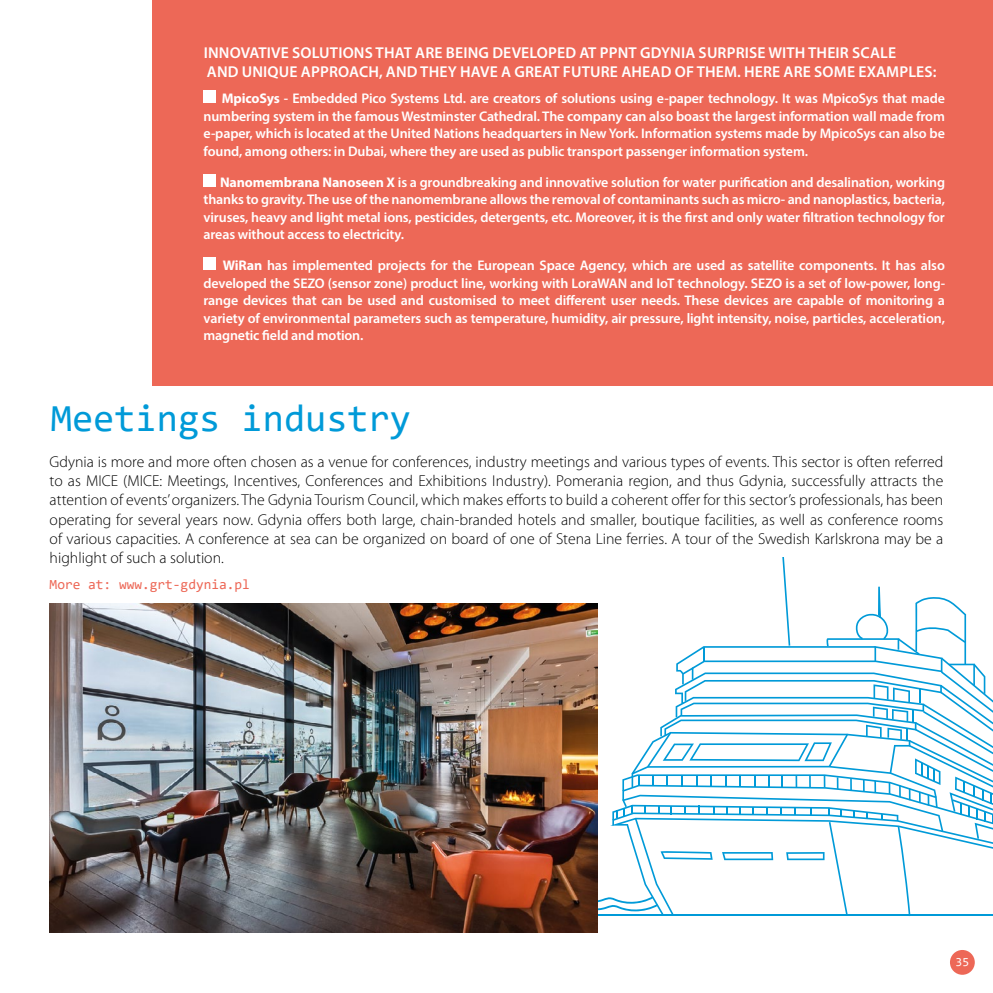
<style>
.page{position:relative;width:993px;height:993px;background:#fff}
.page>*{position:absolute;margin:0;border:0;box-sizing:border-box;transform-origin:0 0}
.t1{font:38.5px "Consolas";color:#009ad8}
.t2{font:300 15.75px/19.2px "Myriad Pro";color:#000;text-align:justify}
.t3{font:600 15.75px/19.2px "Myriad Pro";letter-spacing:.01em;color:#fff}
.t4{font:600 14px/17.5px "Myriad Pro";letter-spacing:-.01em;color:#fff;text-align:justify}
.t5{font:14px "Consolas";color:#ed6857}
.t6{font:12.25px "Consolas";color:#fff}
.s1{font-weight:700}
</style>
<div class="page">
<svg style="left:597px;top:557px;width:396px;height:358px"></svg>
<img style="left:50px;top:603px;width:547px;height:328px">
<div style="left:152px;top:0;width:840px;height:385px;background:#ed6857"></div>
<div style="left:203px;top:91px;width:13px;height:12px;background:#fff"></div>
<div style="left:203px;top:174px;width:13px;height:12px;background:#fff"></div>
<div style="left:203px;top:257px;width:13px;height:13px;background:#fff"></div>
<div style="left:949px;top:949px;width:25px;height:25px;background:#ed6857;border-radius:50%"></div>
<p class="t3" style="left:204px;top:43px;width:734px">INNOVATIVE SOLUTIONS THAT ARE BEING DEVELOPED AT PPNT GDYNIA SURPRISE WITH THEIR SCALE<br>AND UNIQUE APPROACH, AND THEY HAVE A GREAT FUTURE AHEAD OF THEM. HERE ARE SOME EXAMPLES:</p>
<p class="t4" style="left:203px;top:89px;width:742px;text-indent:18px"><span class="s1">MpicoSys</span> - Embedded Pico Systems Ltd. are creators of solutions using e-paper technology. It was MpicoSys that made numbering system in the famous Westminster Cathedral. The company can also boast the largest information wall made from e-paper, which is located at the United Nations headquarters in New York. Information systems made by MpicoSys can also be found, among others: in Dubai, where they are used as public transport passenger information system.</p>
<p class="t4" style="left:203px;top:173px;width:742px;text-indent:16px"><span class="s1">Nanomembrana Nanoseen X</span> is a groundbreaking and innovative solution for water purification and desalination, working thanks to gravity. The use of the nanomembrane allows the removal of contaminants such as micro- and nanoplastics, bacteria, viruses, heavy and light metal ions, pesticides, detergents, etc. Moreover, it is the first and only water filtration technology for areas without access to electricity.</p>
<p class="t4" style="left:203px;top:256px;width:742px;text-indent:19px"><span class="s1">WiRan</span> has implemented projects for the European Space Agency, which are used as satellite components. It has also developed the SEZO (sensor zone) product line, working with LoraWAN and IoT technology. SEZO is a set of low-power, long&shy;range devices that can be used and customised to meet different user needs. These devices are capable of monitoring a variety of environmental parameters such as temperature, humidity, air pressure, light intensity, noise, particles, acceleration, magnetic field and motion.</p>
<h1 class="t1" style="left:51px;top:391px;width:361px">Meetings industry</h1>
<p class="t2" style="left:50px;top:452px;width:895px">Gdynia is more and more often chosen as a venue for conferences, industry meetings and various types of events. This sector is often referred to as MICE (MICE: Meetings, Incentives, Conferences and Exhibitions Industry). Pomerania region, and thus Gdynia, successfully attracts the attention of events’ organizers. The Gdynia Tourism Council, which makes efforts to build a coherent offer for this sector’s professionals, has been operating for several years now. Gdynia offers both large, chain-branded hotels and smaller, boutique facilities, as well as conference rooms of various capacities. A conference at sea can be organized on board of one of Stena Line ferries. A tour of the Swedish Karlskrona may be a highlight of such a solution.</p>
<p class="t5" style="left:50px;top:574px;width:202px">More at: www.grt-gdynia.pl</p>
<p class="t6" style="left:955px;top:953px;width:15px">35</p>
</div>
